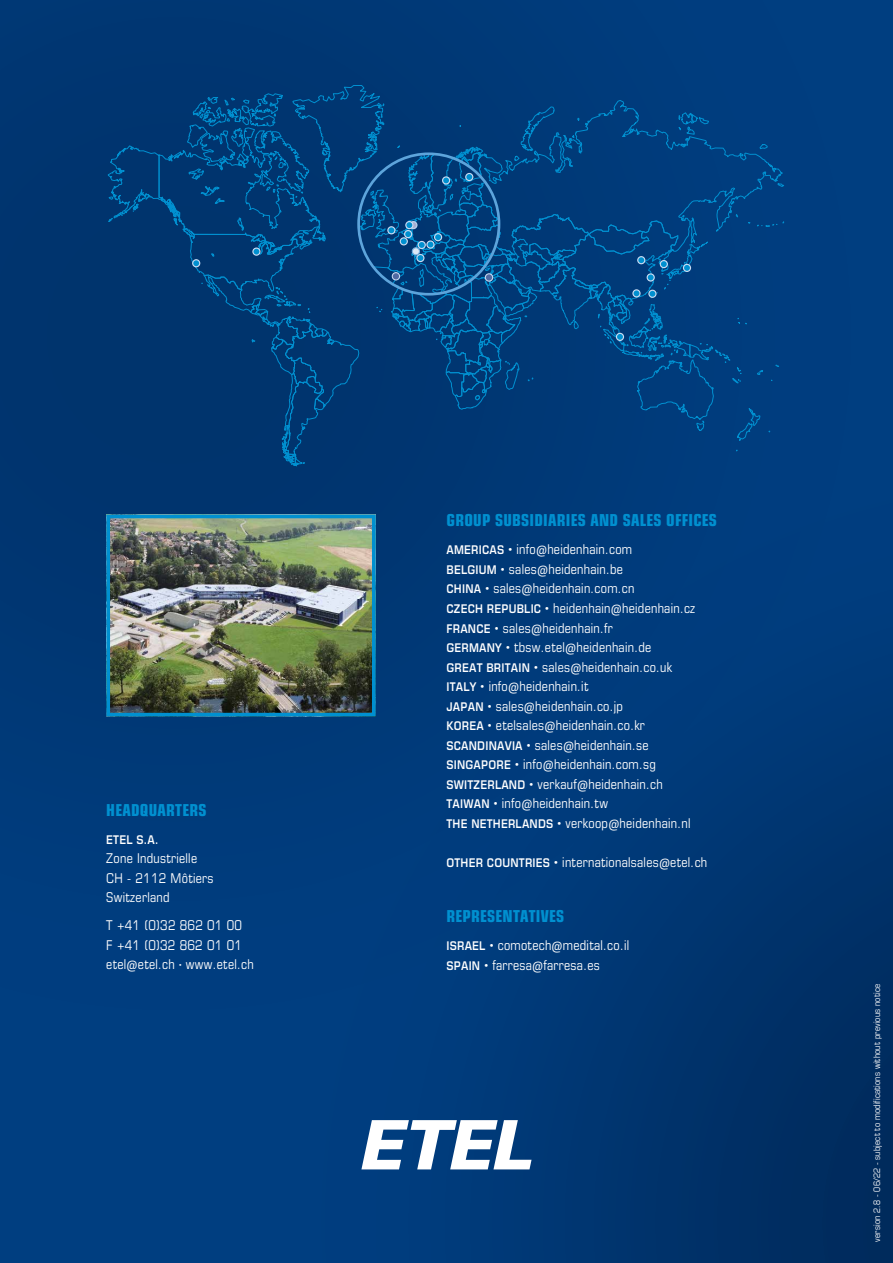
<style>
.page{position:relative;width:893px;height:1263px;background:#003e80}
.page>*{position:absolute;margin:0;border:0;box-sizing:border-box;transform-origin:0 0}
.t1{font:700 condensed 16.5px "Eurostile LT Pro";letter-spacing:.015em;color:#0090d0}
.t2{font:condensed 13.5px/19.5px "Eurostile LT Pro";letter-spacing:.02em;color:#fff}
.t3{font:600 12px "Eurostile LT Pro";color:#fff;scale:.85 1}
.t4{font:condensed 9px "Eurostile LT Pro";letter-spacing:.02em;color:#fff}
.s1{font-size:9px}
.s2{font-weight:600;font-stretch:normal;font-size:12px}
</style>
<div class="page">
<svg style="left:361px;top:714px;width:532px;height:549px"></svg>
<div style="left:0;top:0;width:862px;height:1021px;background:#003a7a"></div>
<svg style="left:361px;top:1120px;width:170px;height:49px"></svg>
<img style="left:111px;top:519px;width:260px;height:192px">
<div style="left:106px;top:514px;width:270px;height:202px;border:4px solid #0090d0"></div>
<svg style="left:106px;top:85px;width:679px;height:383px"></svg>
<div style="left:357px;top:152px;width:143px;height:144px;border:3px solid #5da4db;border-radius:50%"></div>
<p class="t1" style="left:106px;top:800px;width:102px">HEADQUARTERS</p>
<p class="t3" style="left:106px;top:832px;width:63px">ETEL S.A.</p>
<p class="t2" style="left:106px;top:848px;width:109px">Zone Industrielle<br>CH - 2112 Môtiers<br>Switzerland</p>
<p class="t2" style="left:106px;top:915px;width:149px">T +41 (0)32 862 01 00<br>F +41 (0)32 862 01 01 etel@etel.ch <span class="s1">•</span> www.etel.ch</p>
<p class="t1" style="left:446px;top:511px;width:272px">GROUP SUBSIDIARIES AND SALES OFFICES</p>
<p class="t2" style="left:446px;top:540px;width:250px"><span class="s2">AMERICAS</span> • info@heidenhain.com<br><span class="s2">BELGIUM</span> • sales@heidenhain.be<br><span class="s2">CHINA</span> • sales@heidenhain.com.cn<br><span class="s2">CZECH REPUBLIC</span> • heidenhain@heidenhain.cz <span class="s2">FRANCE</span> • sales@heidenhain.fr<br><span class="s2">GERMANY</span> • tbsw.etel@heidenhain.de<br><span class="s2">GREAT BRITAIN</span> • sales@heidenhain.co.uk <span class="s2">ITALY</span> • info@heidenhain.it<br><span class="s2">JAPAN</span> • sales@heidenhain.co.jp<br><span class="s2">KOREA</span> • etelsales@heidenhain.co.kr <span class="s2">SCANDINAVIA</span> • sales@heidenhain.se <span class="s2">SINGAPORE</span> • info@heidenhain.com.sg <span class="s2">SWITZERLAND</span> • verkauf@heidenhain.ch <span class="s2">TAIWAN</span> • info@heidenhain.tw<br><span class="s2">THE NETHERLANDS</span> • verkoop@heidenhain.nl</p>
<p class="t2" style="left:446px;top:852px;width:262px"><span class="s2">OTHER COUNTRIES</span> • internationalsales@etel.ch</p>
<p class="t1" style="left:446px;top:906px;width:119px">REPRESENTATIVES</p>
<p class="t2" style="left:446px;top:935px;width:184px"><span class="s2">ISRAEL</span> • comotech@medital.co.il<br><span class="s2">SPAIN</span> • farresa@farresa.es</p>
<p class="t4" style="left:872px;top:1242px;width:259px;rotate:-90deg">version 2.8 - 06/22 - subject to modifications without previous notice</p>
</div>
